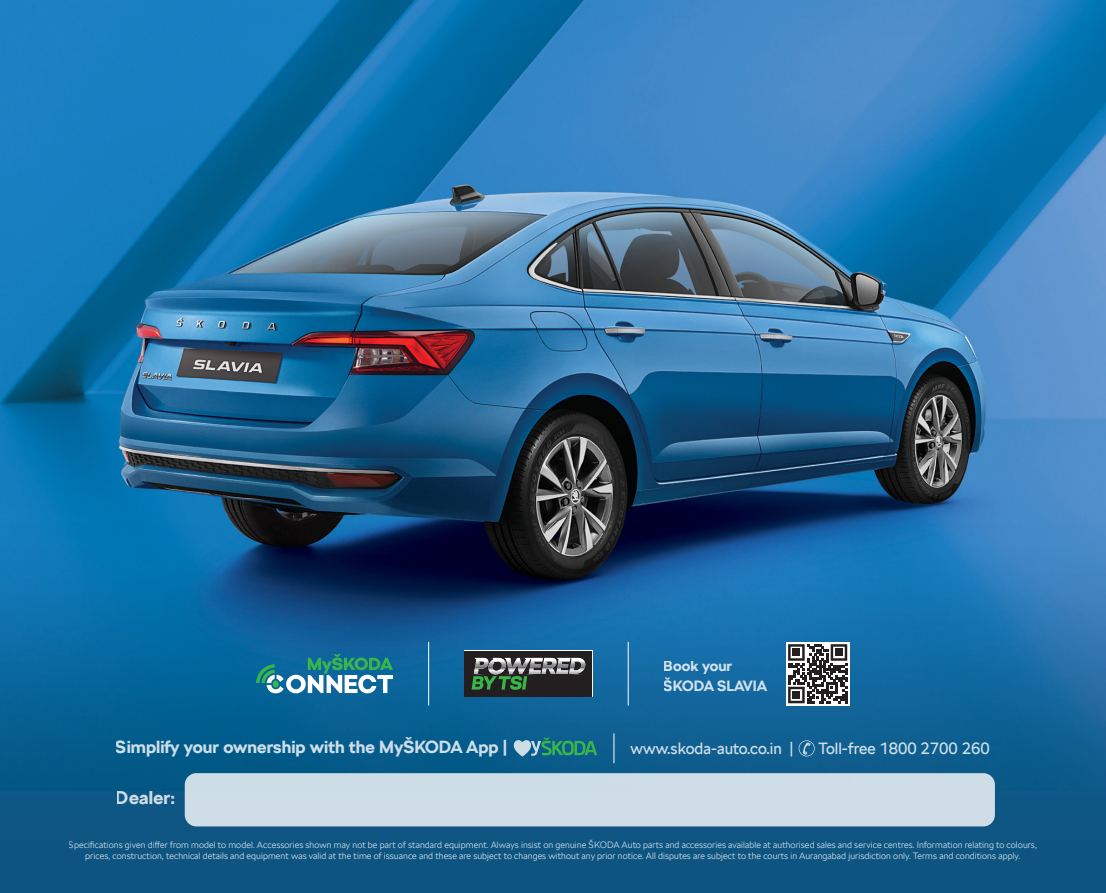
<style>
.page{position:relative;width:1106px;height:893px;background:#fff}
.page>*{position:absolute;margin:0;border:0;box-sizing:border-box;transform-origin:0 0}
.t1{font:700 18px "SKODA Next";letter-spacing:.01em;color:#fff}
.t2{font:700 17.1px "SKODA Next";color:#fff}
.t3{font:15.9px "SKODA Next";color:#fff}
.t4{font:700 14.55px/20px "SKODA Next";color:#fff}
.t5{font:300 9px/10.8px "SKODA Next";letter-spacing:.01em;color:#fff;text-align:center}
</style>
<div class="page">
<img style="left:0;top:0;width:1106px;height:522px">
<svg style="left:0;top:522px;width:1106px;height:371px;background:#105d90"></svg>
<div style="left:185px;top:773px;width:809px;height:53px;background:#cedde6;border-radius:12px"></div>
<svg style="left:798px;top:740px;width:16px;height:16px"></svg>
<svg style="left:514px;top:738px;width:83px;height:19px;background:#388a8a"></svg>
<hr style="left:613px;top:733px;width:1px;height:30px;background:#fff">
<svg style="left:256px;top:654px;width:137px;height:39px"></svg>
<div style="left:464px;top:651px;width:128px;height:46px;background:#231f20"></div>
<svg style="left:471px;top:657px;width:115px;height:33px"></svg>
<svg style="left:785px;top:642px;width:64px;height:64px"></svg>
<svg style="left:788px;top:644px;width:59px;height:59px"></svg>
<div style="left:793px;top:649px;width:7px;height:7px;background:#231f20"></div>
<div style="left:835px;top:649px;width:7px;height:7px;background:#231f20"></div>
<div style="left:793px;top:691px;width:7px;height:7px;background:#231f20"></div>
<hr style="left:628px;top:642px;width:1px;height:64px;background:#fff">
<hr style="left:428px;top:642px;width:1px;height:64px;background:#fff">
<h3 class="t4" style="left:664px;top:656px;width:105px">Book your<br>ŠKODA SLAVIA</h3>
<h2 class="t2" style="left:116px;top:736px;width:393px">Simplify your ownership with the MyŠKODA App |</h2>
<h3 class="t3" style="left:630px;top:737px;width:164px">www.skoda-auto.co.in |</h3>
<h3 class="t3" style="left:818px;top:737px;width:173px">Toll-free 1800 2700 260</h3>
<h1 class="t1" style="left:116px;top:786px;width:60px">Dealer:</h1>
<p class="t5" style="left:69px;top:839px;width:969px">Specifications given differ from model to model. Accessories shown may not be part of standard equipment. Always insist on genuine ŠKODA Auto parts and accessories available at authorised sales and service centres. Information relating to colours, prices, construction, technical details and equipment was valid at the time of issuance and these are subject to changes without any prior notice. All disputes are subject to the courts in Aurangabad jurisdiction only. Terms and conditions apply.</p>
</div>
